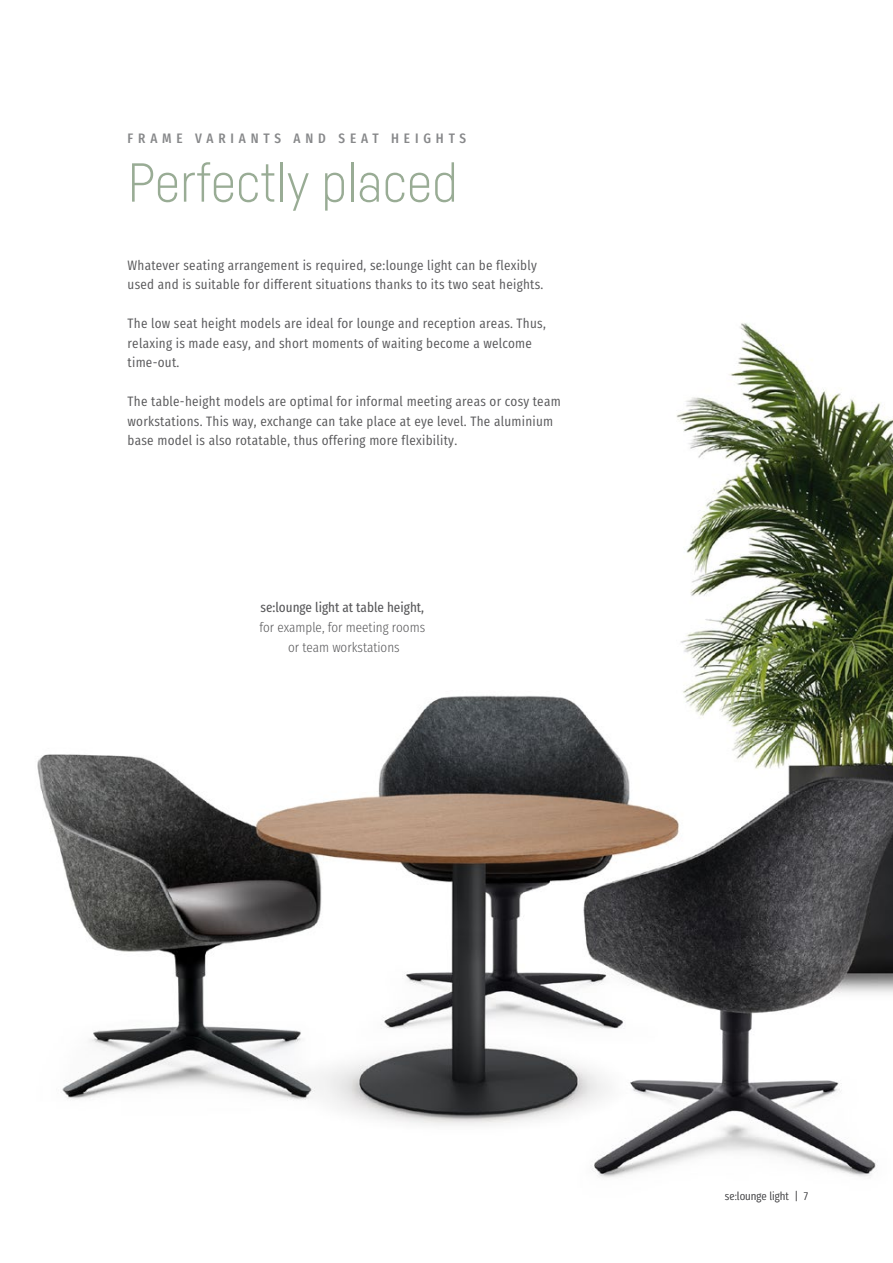
<style>
.page{position:relative;width:893px;height:1263px;background:#fff}
.page>*{position:absolute;margin:0;border:0;box-sizing:border-box;transform-origin:0 0}
.t1{font:300 54px "Sedus Sans";color:#99ac95}
.t2{font:13.5px/19.5px "Sedus Text Condensed";letter-spacing:.02em;color:#58585a}
.t3{font:300 13.5px/20.2px "Sedus Text Condensed";color:#58585a;text-align:center}
.t4{font:500 13.5px "Sedus Text Condensed";color:#58585a}
.t5{font:700 13.5px "Sedus Text Condensed";letter-spacing:.36em;color:#87888a}
.t6{font:300 11.25px "Sedus Text Condensed";color:#58585a}
</style>
<div class="page">
<img style="left:37px;top:323px;width:856px;height:855px">
<p class="t5" style="left:128px;top:126px;width:340px">FRAME VARIANTS AND SEAT HEIGHTS</p>
<h1 class="t1" style="left:128px;top:150px;width:332px">Perfectly placed</h1>
<p class="t2" style="left:128px;top:254px;width:417px">Whatever seating arrangement is required, se:lounge light can be flexibly used and is suitable for different situations thanks to its two seat heights.</p>
<p class="t2" style="left:128px;top:312px;width:420px">The low seat height models are ideal for lounge and reception areas. Thus, relaxing is made easy, and short moments of waiting become a welcome time-out.</p>
<p class="t2" style="left:128px;top:390px;width:435px">The table-height models are optimal for informal meeting areas or cosy team workstations. This way, exchange can take place at eye level. The aluminium base model is also rotatable, thus offering more flexibility.</p>
<p class="t4" style="left:260px;top:594px;width:165px">se:lounge light at table height,</p>
<p class="t3" style="left:259px;top:616px;width:167px">for example, for meeting rooms or team workstations</p>
<p class="t6" style="left:725px;top:1186px;width:84px">se:lounge light | 7</p>
</div>
